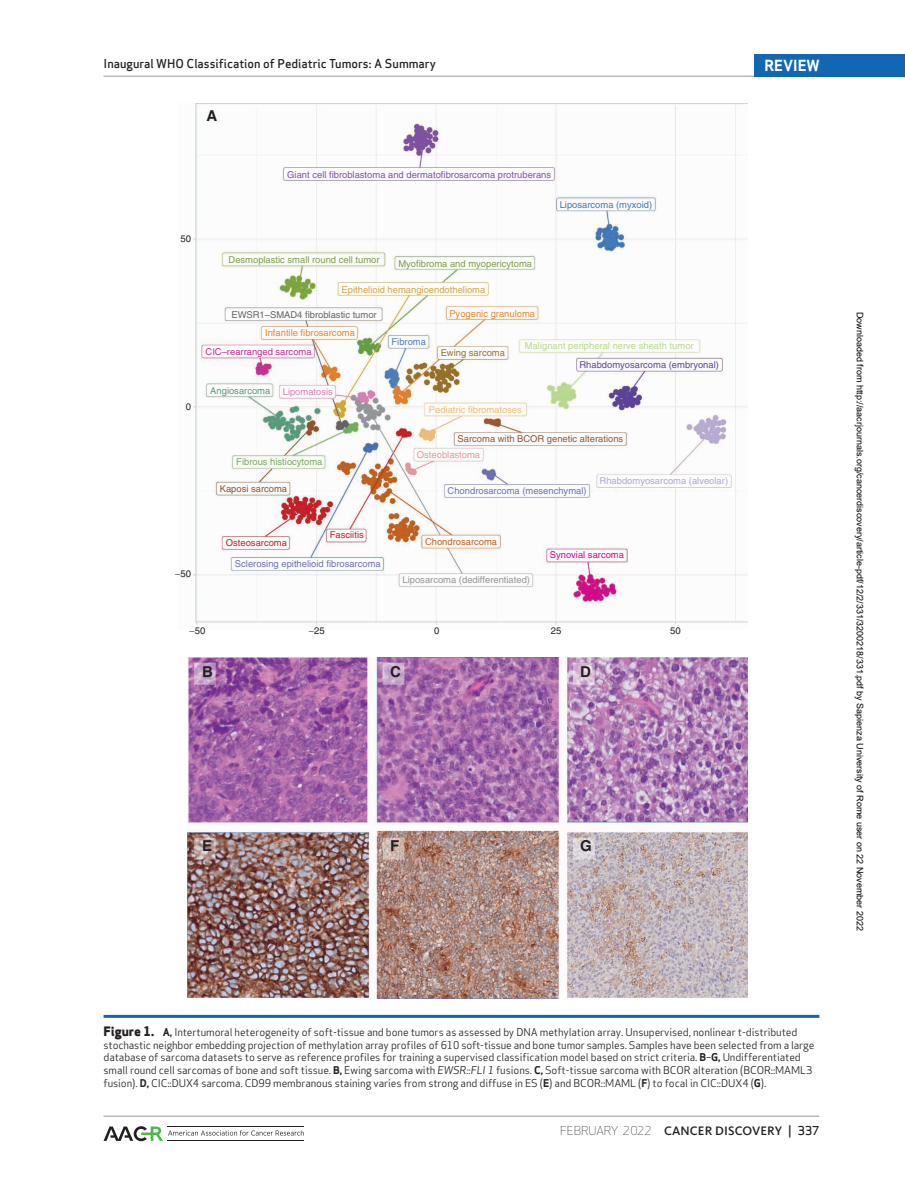
<style>
.page{position:relative;width:905px;height:1202px;background:#fff}
.page>*{position:absolute;margin:0;border:0;box-sizing:border-box;transform-origin:0 0}
.t1{font:700 15px "Helvetica";color:#231f20}
.t2{font:700 15px "Apex Sans";color:#fff}
.t3{font:500 12.75px "Kievit OT";letter-spacing:.01em;color:#231f20}
.t4{font:500 12px "Apex Sans";color:#231f20}
.t5{font:10.5px/12.8px "Apex Sans";letter-spacing:-.01em;color:#231f20}
.t6{font:9.6px "Helvetica";color:#231f20}
.t7{font:9.45px "Helvetica";color:#6d6fb4}
.t8{font:9.45px "Helvetica";color:#7d9b4e}
.t9{font:9.45px "Helvetica";color:#7f52a1}
.t10{font:9.45px "Helvetica";color:#e5872f}
.t11{font:9.45px "Helvetica";color:#b9da8e}
.t12{font:9.45px "Helvetica";color:#8d5838}
.t13{font:9.45px "Helvetica";color:#d4a642}
.t14{font:9.45px "Helvetica";color:#939598}
.t15{font:9.45px "Helvetica";color:#626566}
.t16{font:9.45px "Helvetica";color:#5d439b}
.t17{font:9.45px "Helvetica";color:#b2a8cc}
.t18{font:9.45px "Helvetica";color:#edbc78}
.t19{font:9.45px "Helvetica";color:#c72e93}
.t20{font:9.45px "Helvetica";color:#c71c28}
.t21{font:9.45px "Helvetica";color:#4378b7}
.t22{font:9.45px "Helvetica";color:#70ac5b}
.t23{font:9.45px "Helvetica";color:#d20887}
.t24{font:9.45px "Helvetica";color:#c2601e}
.t25{font:9.45px "Helvetica";color:#e69799}
.t26{font:9.45px "Helvetica";color:#90532e}
.t27{font:9.45px "Helvetica";color:#96712a}
.t28{font:9.45px "Helvetica";color:#599a79}
.t29{font:9.45px "Helvetica";color:#d780b5}
.t30{font:9.45px "Helvetica";color:#4d7dbf}
.t31{font:9px "Arial";color:#000}
.s1{font-weight:800;font-size:12.75px}
.s2{font-weight:700}
.s3{font-style:italic}
.s4{font-family:"Apex Sans";font-weight:300;font-size:12px}
.s5{font-family:"Apex Sans";font-size:12px}
</style>
<div class="page">
<hr style="left:103px;top:76px;width:658px;height:1px;background:#939598">
<hr style="left:103px;top:1115px;width:716px;height:1px;background:#939598">
<svg style="left:104px;top:1126px;width:200px;height:15px"></svg>
<hr style="left:168px;top:1126px;width:136px;height:1px;background:#231f20">
<hr style="left:168px;top:1140px;width:136px;height:1px;background:#231f20">
<div style="left:754px;top:54px;width:150px;height:22px;background:#1167b3"></div>
<hr style="left:104px;top:1014px;width:715px;height:3px;background:#1167b3">
<img style="left:187px;top:657px;width:560px;height:341px">
<img style="left:193px;top:104px;width:554px;height:521px">
<p class="t4" style="left:103px;top:53px;width:334px">Inaugural WHO Classification of Pediatric Tumors: A Summary</p>
<h1 class="t1" style="left:206px;top:107px;width:12px">A</h1>
<p class="t6" style="left:180px;top:233px;width:12px">50</p>
<p class="t6" style="left:186px;top:401px;width:7px">0</p>
<p class="t6" style="left:175px;top:568px;width:17px">−50</p>
<p class="t9" style="left:287px;top:169px;width:265px">Giant cell fibroblastoma and dermatofibrosarcoma protruberans</p>
<p class="t21" style="left:559px;top:199px;width:94px">Liposarcoma (myxoid)</p>
<p class="t8" style="left:228px;top:254px;width:152px">Desmoplastic small round cell tumor</p>
<p class="t8" style="left:398px;top:258px;width:135px">Myofibroma and myopericytoma</p>
<p class="t13" style="left:341px;top:284px;width:145px">Epithelioid hemangioendothelioma</p>
<p class="t10" style="left:449px;top:308px;width:87px">Pyogenic granuloma</p>
<p class="t10" style="left:265px;top:327px;width:91px">Infantile fibrosarcoma</p>
<p class="t30" style="left:391px;top:337px;width:36px">Fibroma</p>
<p class="t27" style="left:440px;top:348px;width:66px">Ewing sarcoma</p>
<p class="t15" style="left:231px;top:309px;width:147px">EWSR1–SMAD4 fibroblastic tumor</p>
<p class="t11" style="left:525px;top:340px;width:170px">Malignant peripheral nerve sheath tumor</p>
<p class="t16" style="left:579px;top:359px;width:141px">Rhabdomyosarcoma (embryonal)</p>
<p class="t19" style="left:205px;top:346px;width:108px">CIC–rearranged sarcoma</p>
<p class="t28" style="left:210px;top:385px;width:62px">Angiosarcoma</p>
<p class="t29" style="left:283px;top:386px;width:52px">Lipomatosis</p>
<p class="t22" style="left:236px;top:456px;width:88px">Fibrous histiocytoma</p>
<p class="t26" style="left:220px;top:483px;width:69px">Kaposi sarcoma</p>
<p class="t20" style="left:226px;top:537px;width:63px">Osteosarcoma</p>
<p class="t20" style="left:330px;top:529px;width:35px">Fasciitis</p>
<p class="t7" style="left:235px;top:558px;width:147px">Sclerosing epithelioid fibrosarcoma</p>
<p class="t18" style="left:429px;top:404px;width:94px">Pediatric fibromatoses</p>
<p class="t12" style="left:457px;top:433px;width:167px">Sarcoma with BCOR genetic alterations</p>
<p class="t25" style="left:417px;top:449px;width:65px">Osteoblastoma</p>
<p class="t7" style="left:447px;top:485px;width:140px">Chondrosarcoma (mesenchymal)</p>
<p class="t17" style="left:599px;top:475px;width:130px">Rhabdomyosarcoma (alveolar)</p>
<p class="t24" style="left:425px;top:536px;width:74px">Chondrosarcoma</p>
<p class="t14" style="left:402px;top:574px;width:129px">Liposarcoma (dedifferentiated)</p>
<p class="t23" style="left:550px;top:549px;width:76px">Synovial sarcoma</p>
<p class="t6" style="left:189px;top:625px;width:17px">−50</p>
<p class="t6" style="left:309px;top:625px;width:17px">−25</p>
<p class="t6" style="left:434px;top:625px;width:7px">0</p>
<p class="t6" style="left:550px;top:625px;width:12px">25</p>
<p class="t6" style="left:670px;top:625px;width:12px">50</p>
<h1 class="t1" style="left:390px;top:662px;width:12px">C</h1>
<h1 class="t1" style="left:580px;top:662px;width:12px">D</h1>
<h1 class="t1" style="left:202px;top:662px;width:12px">B</h1>
<h1 class="t1" style="left:202px;top:837px;width:12px">E</h1>
<h1 class="t1" style="left:390px;top:837px;width:11px">F</h1>
<h1 class="t1" style="left:580px;top:837px;width:13px">G</h1>
<h1 class="t2" style="left:764px;top:55px;width:57px">REVIEW</h1>
<p class="t31" style="left:863px;top:312px;width:620px;rotate:90deg">Downloaded from http://aacrjournals.org/cancerdiscovery/article-pdf/12/2/331/3200218/331.pdf by Sapienza University of Rome user on 22 November 2022</p>
<p class="t5" style="left:104px;top:1024px;width:712px"><span class="s1">Figure 1.</span> <span class="s2">A,</span> Intertumoral heterogeneity of soft-tissue and bone tumors as assessed by DNA methylation array. Unsupervised, nonlinear t-distributed stochastic neighbor embedding projection of methylation array profiles of 610 soft-tissue and bone tumor samples. Samples have been selected from a large database of sarcoma datasets to serve as reference profiles for training a supervised classification model based on strict criteria. <span class="s2">B</span>–<span class="s2">G,</span> Undifferentiated small round cell sarcomas of bone and soft tissue. <span class="s2">B,</span> Ewing sarcoma with <span class="s3">EWSR::FLI 1</span> fusions. <span class="s2">C,</span> Soft-tissue sarcoma with BCOR alteration (BCOR::MAML3 fusion). <span class="s2">D,</span> CIC::DUX4 sarcoma. CD99 membranous staining varies from strong and diffuse in ES (<span class="s2">E</span>) and BCOR::MAML (<span class="s2">F</span>) to focal in CIC::DUX4 (<span class="s2">G</span>).</p>
<p class="t3" style="left:560px;top:1123px;width:261px"><span class="s4">FEBRUARY 2022</span> CANCER DISCOVERY <span class="s5">| 337</span></p>
</div>
